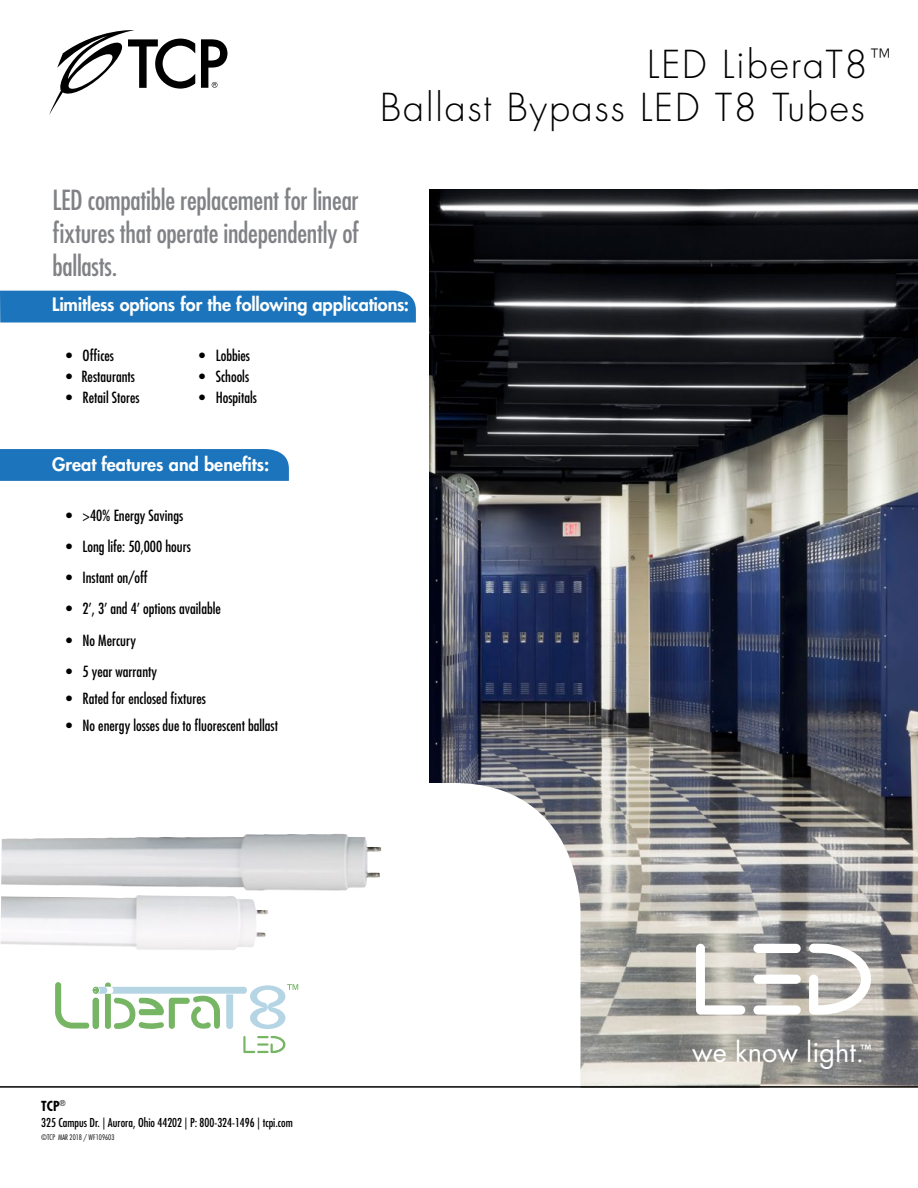
<style>
.page{position:relative;width:918px;height:1188px;background:#fff}
.page>*{position:absolute;margin:0;border:0;box-sizing:border-box;transform-origin:0 0}
.t1{font:300 37.5px/43.5px "Futura Std";letter-spacing:.05em;color:#000}
.t2{font:condensed 27px/33px "Futura Std";letter-spacing:-.01em;color:#808285;text-align:justify}
.t3{font:27px "Futura Std";color:#fff}
.t4{font:800 18px "Futura Std";letter-spacing:-.005em;color:#fff}
.t5{font:condensed 15px "Futura Std";color:#000}
.t6{font:700 condensed 13.5px "Futura Std";color:#000}
.t7{font:condensed 12px "Futura Std";color:#000}
.t8{font:800 11.1px "Futura Std";color:#fff}
.t9{font:300 condensed 7.5px "Futura Std";color:#000}
</style>
<div class="page">
<img style="left:430px;top:189px;width:488px;height:897px">
<svg style="left:0;top:783px;width:580px;height:303px"></svg>
<svg style="left:0;top:449px;width:289px;height:32px;background:#1f76bc"></svg>
<div style="left:0;top:290px;width:416px;height:33px;background:#1c75bc"></div>
<hr style="left:0;top:1086px;width:918px;height:2px;background:#000">
<img style="left:65px;top:834px;width:266px;height:4px">
<img style="left:1px;top:895px;width:137px;height:52px">
<svg style="left:55px;top:982px;width:243px;height:71px"></svg>
<svg style="left:49px;top:30px;width:178px;height:85px"></svg>
<svg style="left:696px;top:944px;width:49px;height:71px"></svg>
<div style="left:753px;top:975px;width:48px;height:9px;background:#fff;border-radius:5px"></div>
<div style="left:753px;top:1005px;width:48px;height:10px;background:#fff;border-radius:5px"></div>
<div style="left:753px;top:944px;width:48px;height:9px;background:#fff;border-radius:5px"></div>
<svg style="left:809px;top:944px;width:62px;height:71px"></svg>
<h2 class="t2" style="left:52px;top:184px;width:308px">LED compatible replacement for linear fixtures that operate independently of ballasts.</h2>
<h1 class="t1" style="left:380px;top:43px;width:512px;text-indent:267px">LED LiberaT8<sup>™<br></sup>Ballast Bypass LED T8 Tubes</h1>
<p class="t4" style="left:52px;top:293px;width:358px">Limitless options for the following applications:</p>
<p class="t5" style="left:66px;top:347px;width:49px">• Offices</p>
<p class="t5" style="left:66px;top:368px;width:70px">• Restaurants</p>
<p class="t5" style="left:66px;top:389px;width:75px">• Retail Stores</p>
<p class="t5" style="left:199px;top:347px;width:52px">• Lobbies</p>
<p class="t5" style="left:199px;top:368px;width:51px">• Schools</p>
<p class="t5" style="left:199px;top:389px;width:59px">• Hospitals</p>
<p class="t4" style="left:52px;top:453px;width:219px">Great features and benefits:</p>
<p class="t5" style="left:66px;top:506px;width:119px">• &gt;40% Energy Savings</p>
<p class="t5" style="left:66px;top:538px;width:126px">• Long life: 50,000 hours</p>
<p class="t5" style="left:66px;top:569px;width:83px">• Instant on/off</p>
<p class="t5" style="left:66px;top:600px;width:156px">• 2’, 3’ and 4’ options available</p>
<p class="t5" style="left:66px;top:631px;width:72px">• No Mercury</p>
<p class="t5" style="left:66px;top:662px;width:93px">• 5 year warranty</p>
<p class="t5" style="left:66px;top:689px;width:142px">• Rated for enclosed fixtures</p>
<p class="t5" style="left:66px;top:716px;width:214px">• No energy losses due to fluorescent ballast</p>
<p class="t6" style="left:41px;top:1097px;width:26px">TCP<sup>®</sup></p>
<p class="t7" style="left:41px;top:1116px;width:253px">325 Campus Dr. | Aurora, Ohio 44202 | P: 800-324-1496 | tcpi.com</p>
<p class="t9" style="left:41px;top:1133px;width:75px">©TCP MAR 2018 / WF109603</p>
<h2 class="t3" style="left:692px;top:1035px;width:174px">we know light.</h2>
<p class="t8" style="left:860px;top:1042px;width:13px">™</p>
</div>
